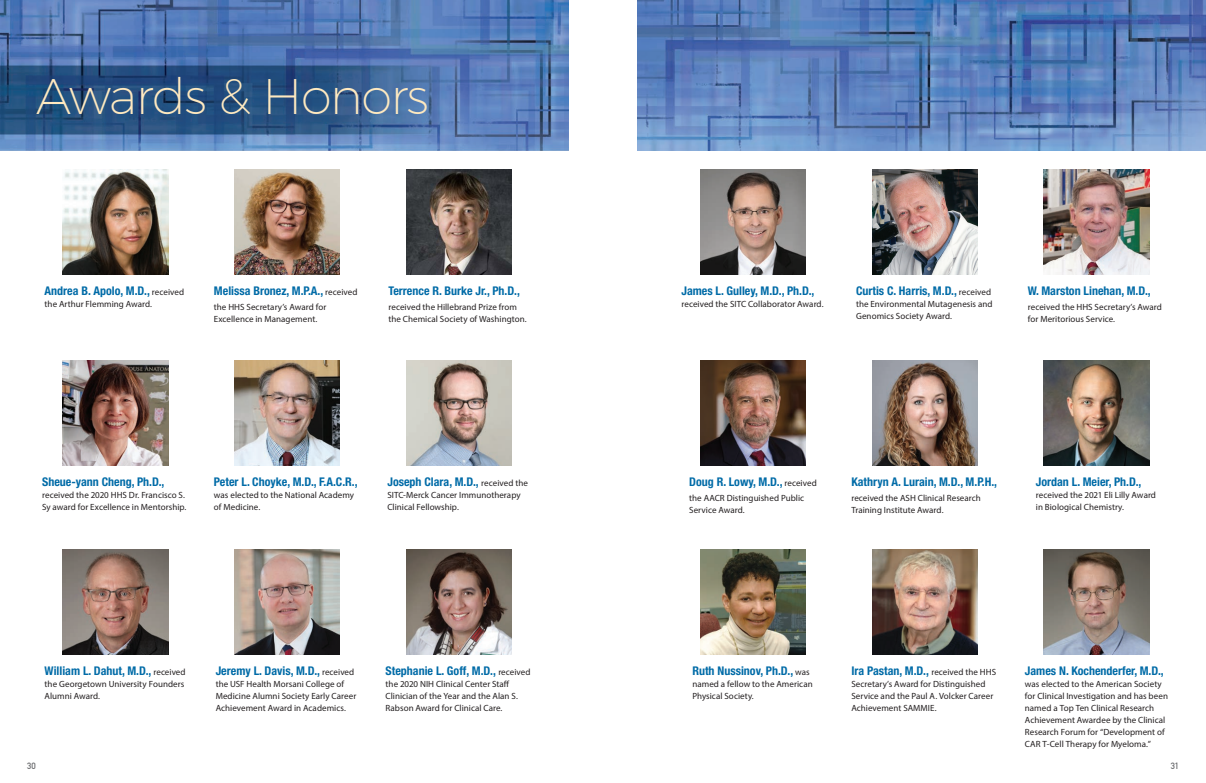
<style>
.page{position:relative;width:1206px;height:783px;background:#fff}
.page>*{position:absolute;margin:0;border:0;box-sizing:border-box;transform-origin:0 0}
.t1{font:200 50px "Montserrat";letter-spacing:-.025em;color:#fee9c0}
.Staff_Award_Body_Tex{font:700 condensed 12px "Helvetica Neue LT Std";color:#006ba7}
.Staff_Award_Body_Tex-2{font:9px/12px "Myriad Pro";letter-spacing:.005em;color:#231f20}
.t2{font:700 9px "DIN Alternate";color:#6c6d70}
.s1{font-family:"Myriad Pro";font-weight:400;font-stretch:normal;font-size:9px;color:#231f20}
</style>
<div class="page">
<img style="left:0;top:0;width:568px;height:150px">
<img style="left:638px;top:0;width:568px;height:150px">
<img style="left:700px;top:170px;width:106px;height:105px">
<img style="left:872px;top:170px;width:105px;height:105px">
<img style="left:1044px;top:170px;width:105px;height:105px">
<img style="left:700px;top:361px;width:106px;height:105px">
<img style="left:872px;top:361px;width:105px;height:105px">
<img style="left:1044px;top:361px;width:105px;height:105px">
<img style="left:700px;top:549px;width:106px;height:105px">
<img style="left:872px;top:549px;width:105px;height:105px">
<img style="left:63px;top:170px;width:105px;height:105px">
<img style="left:235px;top:170px;width:105px;height:105px">
<img style="left:406px;top:170px;width:106px;height:105px">
<img style="left:63px;top:361px;width:105px;height:105px">
<img style="left:235px;top:361px;width:105px;height:105px">
<img style="left:406px;top:361px;width:106px;height:105px">
<img style="left:63px;top:549px;width:105px;height:105px">
<img style="left:235px;top:549px;width:105px;height:105px">
<img style="left:406px;top:549px;width:106px;height:105px">
<img style="left:1044px;top:549px;width:105px;height:105px">
<p class="t1" style="left:36px;top:66px;width:394px">Awards &amp; Honors</p>
<p class="Staff_Award_Body_Tex" style="left:45px;top:284px;width:141px">Andrea B. Apolo, M.D., <span class="s1">received</span></p>
<p class="Staff_Award_Body_Tex-2" style="left:45px;top:298px;width:109px">the Arthur Flemming Award.</p>
<p class="Staff_Award_Body_Tex" style="left:214px;top:284px;width:145px">Melissa Bronez, M.P.A., <span class="s1">received</span></p>
<p class="Staff_Award_Body_Tex-2" style="left:214px;top:301px;width:114px">the HHS Secretary’s Award for<br>Excellence in Management.</p>
<p class="Staff_Award_Body_Tex" style="left:388px;top:284px;width:133px">Terrence R. Burke Jr., Ph.D.,</p>
<p class="Staff_Award_Body_Tex-2" style="left:388px;top:301px;width:140px">received the Hillebrand Prize from the Chemical Society of Washington.</p>
<p class="Staff_Award_Body_Tex" style="left:681px;top:284px;width:135px">James L. Gulley, M.D., Ph.D.,</p>
<p class="Staff_Award_Body_Tex-2" style="left:681px;top:298px;width:144px">received the SITC Collaborator Award.</p>
<p class="Staff_Award_Body_Tex" style="left:856px;top:284px;width:137px">Curtis C. Harris, M.D., <span class="s1">received</span></p>
<p class="Staff_Award_Body_Tex-2" style="left:856px;top:298px;width:138px">the Environmental Mutagenesis and<br>Genomics Society Award.</p>
<p class="Staff_Award_Body_Tex" style="left:1028px;top:284px;width:124px">W. Marston Linehan, M.D.,</p>
<p class="Staff_Award_Body_Tex-2" style="left:1028px;top:301px;width:136px">received the HHS Secretary’s Award for Meritorious Service.</p>
<p class="Staff_Award_Body_Tex" style="left:42px;top:475px;width:124px">Sheue-yann Cheng, Ph.D.,</p>
<p class="Staff_Award_Body_Tex-2" style="left:42px;top:489px;width:146px">received the 2020 HHS Dr. Francisco S.<br>Sy award for Excellence in Mentorship.</p>
<p class="Staff_Award_Body_Tex" style="left:214px;top:475px;width:145px">Peter L. Choyke, M.D., F.A.C.R.,</p>
<p class="Staff_Award_Body_Tex-2" style="left:214px;top:489px;width:142px">was elected to the National Academy of Medicine.</p>
<p class="Staff_Award_Body_Tex" style="left:387px;top:475px;width:142px">Joseph Clara, M.D., <span class="s1">received the</span></p>
<p class="Staff_Award_Body_Tex-2" style="left:387px;top:489px;width:135px">SITC-Merck Cancer Immunotherapy<br>Clinical Fellowship.</p>
<p class="Staff_Award_Body_Tex" style="left:689px;top:475px;width:129px">Doug R. Lowy, M.D., <span class="s1">received</span></p>
<p class="Staff_Award_Body_Tex-2" style="left:689px;top:492px;width:116px">the AACR Distinguished Public<br>Service Award.</p>
<p class="Staff_Award_Body_Tex" style="left:851px;top:475px;width:147px">Kathryn A. Lurain, M.D., M.P.H.,</p>
<p class="Staff_Award_Body_Tex-2" style="left:851px;top:492px;width:131px">received the ASH Clinical Research<br>Training Institute Award.</p>
<p class="Staff_Award_Body_Tex" style="left:1036px;top:475px;width:107px">Jordan L. Meier, Ph.D.,</p>
<p class="Staff_Award_Body_Tex-2" style="left:1036px;top:489px;width:122px">received the 2021 Eli Lilly Award in Biological Chemistry.</p>
<p class="Staff_Award_Body_Tex" style="left:45px;top:663px;width:143px">William L. Dahut, M.D., <span class="s1">received</span></p>
<p class="Staff_Award_Body_Tex-2" style="left:45px;top:678px;width:141px">the Georgetown University Founders<br>Alumni Award.</p>
<p class="Staff_Award_Body_Tex" style="left:216px;top:663px;width:140px">Jeremy L. Davis, M.D., <span class="s1">received</span></p>
<p class="Staff_Award_Body_Tex-2" style="left:216px;top:678px;width:142px">the USF Health Morsani College of<br>Medicine Alumni Society Early Career<br>Achievement Award in Academics.</p>
<p class="Staff_Award_Body_Tex" style="left:386px;top:663px;width:146px">Stephanie L. Goff, M.D., <span class="s1">received</span></p>
<p class="Staff_Award_Body_Tex-2" style="left:386px;top:678px;width:134px">the 2020 NIH Clinical Center Staff<br>Clinician of the Year and the Alan S.<br>Rabson Award for Clinical Care.</p>
<p class="Staff_Award_Body_Tex" style="left:692px;top:663px;width:119px">Ruth Nussinov, Ph.D., <span class="s1">was</span></p>
<p class="Staff_Award_Body_Tex-2" style="left:692px;top:678px;width:122px">named a fellow to the American<br>Physical Society.</p>
<p class="Staff_Award_Body_Tex" style="left:851px;top:663px;width:146px">Ira Pastan, M.D., <span class="s1">received the HHS</span></p>
<p class="Staff_Award_Body_Tex-2" style="left:851px;top:678px;width:143px">Secretary’s Award for Distinguished<br>Service and the Paul A. Volcker Career<br>Achievement SAMMIE.</p>
<p class="Staff_Award_Body_Tex" style="left:1025px;top:663px;width:140px">James N. Kochenderfer, M.D.,</p>
<p class="Staff_Award_Body_Tex-2" style="left:1025px;top:678px;width:145px">was elected to the American Society for Clinical Investigation and has been named a Top Ten Clinical Research Achievement Awardee by the Clinical Research Forum for “Development of CAR T-Cell Therapy for Myeloma.”</p>
<p class="t2" style="left:27px;top:759px;width:10px">30</p>
<p class="t2" style="left:1171px;top:759px;width:10px">31</p>
</div>
